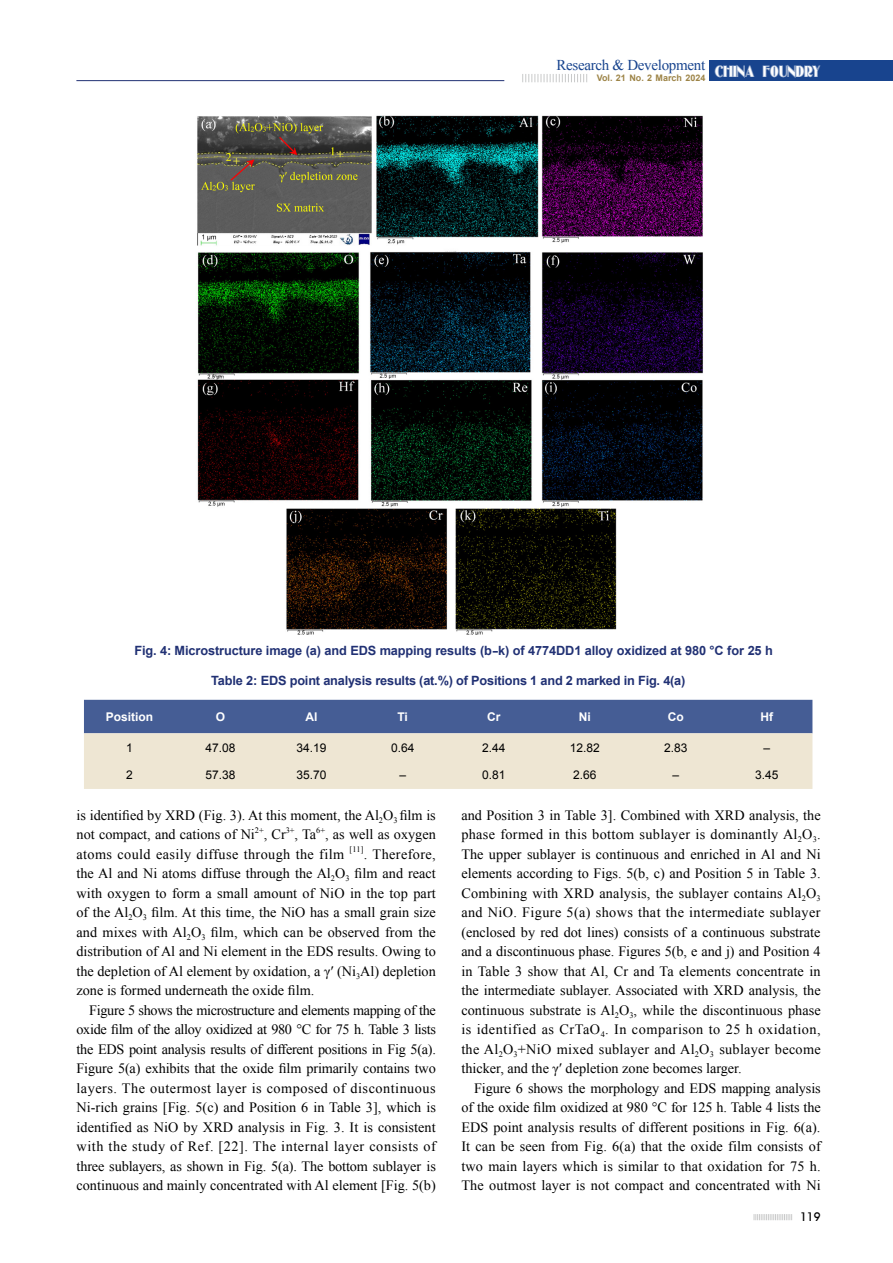
<style>
.page{position:relative;width:893px;height:1263px;background:#fff}
.page>*{position:absolute;margin:0;border:0;box-sizing:border-box;transform-origin:0 0}
.t1{font:15.6px "Oldgate Lane Outline";color:#fff}
.t2{font:15px "Times New Roman";letter-spacing:-.02em;color:#18448e}
.t3{font:14.25px/19.5px "Times New Roman";color:#000;text-align:justify}
.t4{font:14.25px/19.5px "Times New Roman";letter-spacing:.025em;color:#000}
.t5{font:700 12.75px "Arial";letter-spacing:-.01em;color:#213174}
.t6{font:12px "Arial";color:#000}
.t7{font:700 12px "Arial";color:#fff}
.t8{font:500 12px "Avant Garde IT Cby BT";color:#000}
.t9{font:700 12px "Times New Roman";color:#f0ea3d}
.t10{font:700 9px "Arial";color:#9d8447}
.t11{font:8.25px "Times New Roman";color:#000}
</style>
<div class="page">
<svg style="left:754px;top:1214px;width:38px;height:6px"></svg>
<div style="left:709px;top:60px;width:184px;height:21px;background:#18448e"></div>
<svg style="left:522px;top:74px;width:65px;height:8px"></svg>
<hr style="left:76px;top:80px;width:428px;height:1px;background:#213174">
<svg style="left:84px;top:700px;width:728px;height:89px;background:#afb3bc"></svg>
<img style="left:197px;top:115px;width:506px;height:519px">
<p class="t9" style="left:233px;top:152px;width:8px">+</p>
<p class="t9" style="left:337px;top:145px;width:8px">+</p>
<p class="t2" style="left:556px;top:55px;width:150px">Research &amp; Development</p>
<p class="t10" style="left:597px;top:72px;width:110px">Vol. 21 No. 2 March 2024</p>
<p class="t1" style="left:715px;top:62px;width:107px">CHINA FOUNDRY</p>
<p class="t5" style="left:134px;top:642px;width:640px">Fig. 4: Microstructure image (a) and EDS mapping results (b-k) of 4774DD1 alloy oxidized at 980 °C for 25 h</p>
<p class="t5" style="left:211px;top:672px;width:476px">Table 2: EDS point analysis results (at.%) of Positions 1 and 2 marked in Fig. 4(a)</p>
<p class="t7" style="left:106px;top:709px;width:49px">Position</p>
<p class="t7" style="left:216px;top:709px;width:11px">O</p>
<p class="t7" style="left:306px;top:709px;width:13px">Al</p>
<p class="t7" style="left:397px;top:709px;width:12px">Ti</p>
<p class="t7" style="left:487px;top:709px;width:15px">Cr</p>
<p class="t7" style="left:579px;top:709px;width:13px">Ni</p>
<p class="t7" style="left:668px;top:709px;width:17px">Co</p>
<p class="t7" style="left:761px;top:709px;width:14px">Hf</p>
<p class="t6" style="left:126px;top:739px;width:8px">1</p>
<p class="t6" style="left:206px;top:739px;width:32px">47.08</p>
<p class="t6" style="left:297px;top:739px;width:32px">34.19</p>
<p class="t6" style="left:391px;top:739px;width:25px">0.64</p>
<p class="t6" style="left:482px;top:739px;width:25px">2.44</p>
<p class="t6" style="left:570px;top:739px;width:32px">12.82</p>
<p class="t6" style="left:664px;top:739px;width:25px">2.83</p>
<p class="t6" style="left:764px;top:739px;width:8px">–</p>
<p class="t6" style="left:126px;top:767px;width:8px">2</p>
<p class="t6" style="left:206px;top:767px;width:32px">57.38</p>
<p class="t6" style="left:297px;top:767px;width:32px">35.70</p>
<p class="t6" style="left:399px;top:767px;width:8px">–</p>
<p class="t6" style="left:482px;top:767px;width:25px">0.81</p>
<p class="t6" style="left:573px;top:767px;width:25px">2.66</p>
<p class="t6" style="left:672px;top:767px;width:8px">–</p>
<p class="t6" style="left:755px;top:767px;width:25px">3.45</p>
<p class="t3" style="left:77px;top:805px;width:361px">is identified by XRD (Fig. 3). At this moment, the Al<sub>2</sub>O<sub>3</sub> film is not compact, and cations of Ni</p>
<p class="t3" style="left:461px;top:805px;width:361px">and Position 3 in Table 3]. Combined with XRD analysis, the phase formed in this bottom sublayer is dominantly Al<sub>2</sub>O<sub>3</sub>.<br>The upper sublayer is continuous and enriched in Al and Ni elements according to Figs. 5(b, c) and Position 5 in Table 3.<br>Combining with XRD analysis, the sublayer contains Al<sub>2</sub>O<sub>3 </sub>and NiO. Figure 5(a) shows that the intermediate sublayer (enclosed by red dot lines) consists of a continuous substrate and a discontinuous phase. Figures 5(b, e and j) and Position 4 in Table 3 show that Al, Cr and Ta elements concentrate in the intermediate sublayer. Associated with XRD analysis, the continuous substrate is Al<sub>2</sub>O<sub>3</sub>, while the discontinuous phase is identified as CrTaO<sub>4</sub>. In comparison to 25 h oxidation, the Al<sub>2</sub>O<sub>3</sub>+NiO mixed sublayer and Al<sub>2</sub>O<sub>3</sub> sublayer become thicker, and the γ′ depletion zone becomes larger.</p>
<p class="t3" style="left:461px;top:1078px;width:361px;text-indent:13px">Figure 6 shows the morphology and EDS mapping analysis of the oxide film oxidized at 980 °C for 125 h. Table 4 lists the EDS point analysis results of different positions in Fig. 6(a).<br>It can be seen from Fig. 6(a) that the oxide film consists of two main layers which is similar to that oxidation for 75 h.<br>The outmost layer is not compact and concentrated with Ni</p>
<p class="t11" style="left:316px;top:824px;width:10px">6+</p>
<p class="t4" style="left:77px;top:824px;width:361px;text-indent:249px">, as well as oxygen atoms could easily diffuse through the film</p>
<p class="t11" style="left:255px;top:824px;width:10px">2+</p>
<p class="t3" style="left:264px;top:824px;width:24px">, Cr</p>
<p class="t11" style="left:286px;top:824px;width:10px">3+</p>
<p class="t3" style="left:295px;top:824px;width:23px">, Ta</p>
<p class="t11" style="left:349px;top:844px;width:16px">[11]</p>
<p class="t3" style="left:77px;top:844px;width:361px;text-indent:287px">. Therefore, the Al and Ni atoms diffuse through the Al<sub>2</sub>O<sub>3</sub> film and react with oxygen to form a small amount of NiO in the top part of the Al<sub>2</sub>O<sub>3</sub> film. At this time, the NiO has a small grain size and mixes with Al<sub>2</sub>O<sub>3</sub> film, which can be observed from the distribution of Al and Ni element in the EDS results. Owing to the depletion of Al element by oxidation, a γ′ (Ni<sub>3</sub>Al) depletion zone is formed underneath the oxide film.</p>
<p class="t3" style="left:77px;top:1000px;width:361px;text-indent:13px">Figure 5 shows the microstructure and elements mapping of the oxide film of the alloy oxidized at 980 °C for 75 h. Table 3 lists the EDS point analysis results of different positions in Fig 5(a).<br>Figure 5(a) exhibits that the oxide film primarily contains two layers. The outermost layer is composed of discontinuous Ni-rich grains [Fig. 5(c) and Position 6 in Table 3], which is identified as NiO by XRD analysis in Fig. 3. It is consistent with the study of Ref. [22]. The internal layer consists of three sublayers, as shown in Fig. 5(a). The bottom sublayer is continuous and mainly concentrated with Al element [Fig. 5(b)</p>
<p class="t8" style="left:800px;top:1209px;width:22px">119</p>
</div>
